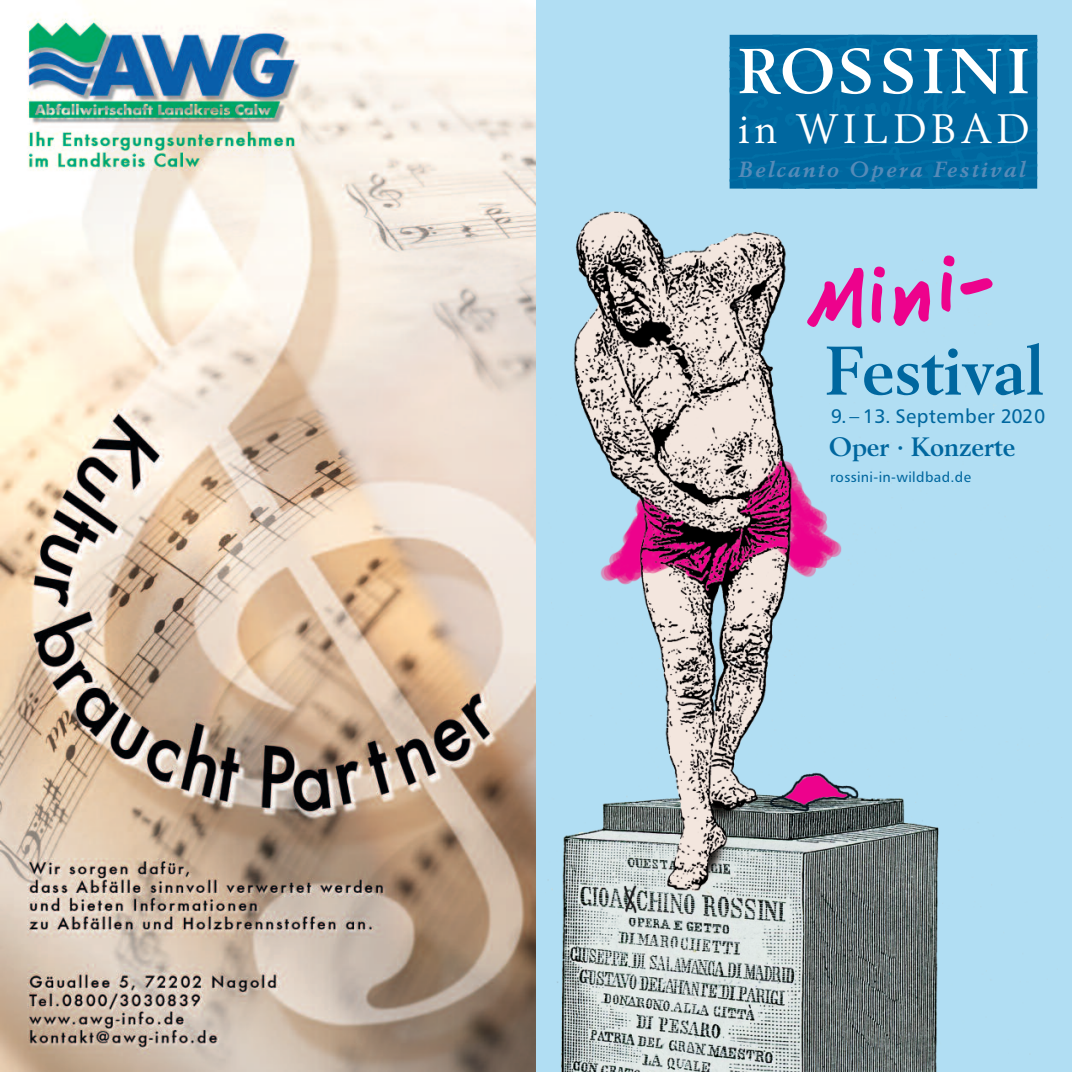
<style>
.page{position:relative;width:1072px;height:1072px;background:#fff}
.page>*{position:absolute;margin:0;border:0;box-sizing:border-box;transform-origin:0 0}
.t1{font:79.27px "Janitor";color:#ed028c}
.t2{font:700 67.73px "Berling LT Std";letter-spacing:-.005em;color:#00679f}
.t3{font:700 62.3px "Berling LT Std";letter-spacing:.11em;color:#fff}
.t4{font:40.6px "Berling LT Std";letter-spacing:.12em;color:#fff}
.t5{font:700 26.25px "Berling LT Std";letter-spacing:-.005em;color:#00679f}
.t6{font:italic 700 21.7px "Berling LT Std";letter-spacing:.12em;color:#568bb8}
.t7{font:19.6px "Humanist 777 BT Roman B";letter-spacing:.025em;color:#00679f}
.t8{font:14.17px "Humanist 777 BT Roman B";letter-spacing:.025em;color:#00679f}
</style>
<div class="page">
<img style="left:0;top:0;width:536px;height:1071px">
<svg style="left:536px;top:0;width:535px;height:1071px;background:#aac3d2"></svg>
<img style="left:729px;top:35px;width:308px;height:154px">
<h3 class="t3" style="left:738px;top:46px;width:292px">ROSSINI</h3>
<h3 class="t4" style="left:738px;top:112px;width:293px">in WILDBAD</h3>
<h3 class="t6" style="left:738px;top:160px;width:288px">Belcanto Opera Festival</h3>
<h1 class="t1" style="left:799px;top:280px;width:192px;rotate:-9deg">Mini-</h1>
<h2 class="t2" style="left:825px;top:343px;width:220px">Festival</h2>
<h3 class="t7" style="left:831px;top:408px;width:216px">9.– 13. September 2020</h3>
<h3 class="t5" style="left:828px;top:436px;width:188px">Oper · Konzerte</h3>
<p class="t8" style="left:830px;top:471px;width:142px">rossini-in-wildbad.de</p>
</div>
